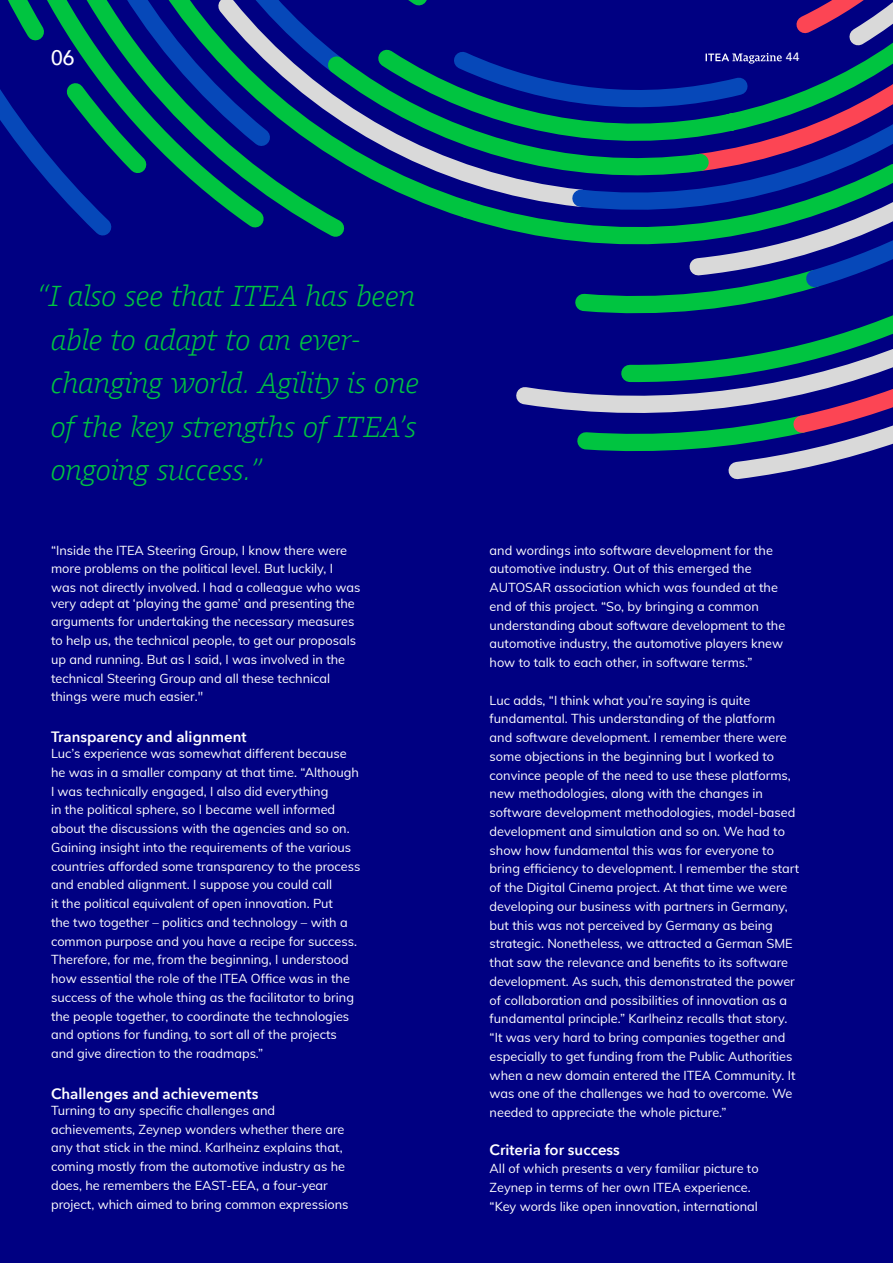
<style>
.page{position:relative;width:893px;height:1263px;background:#000082}
.page>*{position:absolute;margin:0;border:0;box-sizing:border-box;transform-origin:0 0}
.streamer{font:italic 300 30px/43.5px "Harrison Serif Pro";color:#00c441}
.t1{font:500 21px "Avenir";color:#fff}
.body__wit{font:600 15px "Avenir Next";color:#fff}
.body___heading__wit{font:600 15px "Avenir Next";color:#fff}
.body__wit-2{font:12.75px/18.8px "Muli";color:#fff}
.t2{font:500 12px "Avenir";color:#fff}
</style>
<div class="page">
<svg style="left:55px;top:0;width:450px;height:237px"></svg>
<svg style="left:0;top:0;width:362px;height:189px"></svg>
<svg style="left:505px;top:0;width:388px;height:480px"></svg>
<h2 class="t1" style="left:51px;top:39px;width:25px">06</h2>
<p class="t2" style="left:786px;top:47px;width:15px">44</p>
<p class="streamer" style="left:51px;top:272px;width:370px;text-indent:-15px">“I also see that ITEA has been able to adapt to an ever&shy;changing world. Agility is one of the key strengths of ITEA’s ongoing success.”</p>
<p class="body__wit-2" style="left:51px;top:540px;width:311px">“Inside the ITEA Steering Group, I know there were more problems on the political level. But luckily, I was not directly involved. I had a colleague who was</p>
<p class="body__wit-2" style="left:51px;top:593px;width:307px">very adept at ‘playing the game’ and presenting the arguments for undertaking the necessary measures to help us, the technical people, to get our proposals up and running. But as I said, I was involved in the technical Steering Group and all these technical things were much easier."</p>
<p class="body__wit" style="left:51px;top:724px;width:197px">Transparency and alignment</p>
<p class="body__wit-2" style="left:51px;top:743px;width:311px">Luc’s experience was somewhat different because he was in a smaller company at that time. “Although I was technically engaged, I also did everything<br>in the political sphere, so I became well informed about the discussions with the agencies and so on.<br>Gaining insight into the requirements of the various countries afforded some transparency to the process and enabled alignment. I suppose you could call<br>it the political equivalent of open innovation. Put<br>the two together – politics and technology – with a common purpose and you have a recipe for success.<br>Therefore, for me, from the beginning, I understood how essential the role of the ITEA Office was in the success of the whole thing as the facilitator to bring the people together, to coordinate the technologies and options for funding, to sort all of the projects and give direction to the roadmaps.”</p>
<p class="body__wit" style="left:51px;top:1081px;width:209px">Challenges and achievements</p>
<p class="body__wit-2" style="left:51px;top:1100px;width:299px">Turning to any specific challenges and achievements, Zeynep wonders whether there are any that stick in the mind. Karlheinz explains that, coming mostly from the automotive industry as he does, he remembers the EAST-EEA, a four-year project, which aimed to bring common expressions</p>
<p class="body__wit-2" style="left:490px;top:540px;width:297px">and wordings into software development for the automotive industry. Out of this emerged the AUTOSAR association which was founded at the end of this project. “So, by bringing a common understanding about software development to the automotive industry, the automotive players knew how to talk to each other, in software terms.”</p>
<p class="body__wit-2" style="left:490px;top:690px;width:311px">Luc adds, “I think what you’re saying is quite fundamental. This understanding of the platform and software development. I remember there were some objections in the beginning but I worked to convince people of the need to use these platforms, new methodologies, along with the changes in software development methodologies, model-based development and simulation and so on. We had to show how fundamental this was for everyone to bring efficiency to development. I remember the start of the Digital Cinema project. At that time we were developing our business with partners in Germany, but this was not perceived by Germany as being strategic. Nonetheless, we attracted a German SME that saw the relevance and benefits to its software development. As such, this demonstrated the power of collaboration and possibilities of innovation as a fundamental principle.” Karlheinz recalls that story. “It was very hard to bring companies together and especially to get funding from the Public Authorities when a new domain entered the ITEA Community. It was one of the challenges we had to overcome. We needed to appreciate the whole picture.”</p>
<p class="body___heading__wit" style="left:490px;top:1136px;width:132px">Criteria for success</p>
<p class="body__wit-2" style="left:490px;top:1159px;width:271px">All of which presents a very familiar picture to<br>Zeynep in terms of her own ITEA experience. “Key words like open innovation, international</p>
</div>
